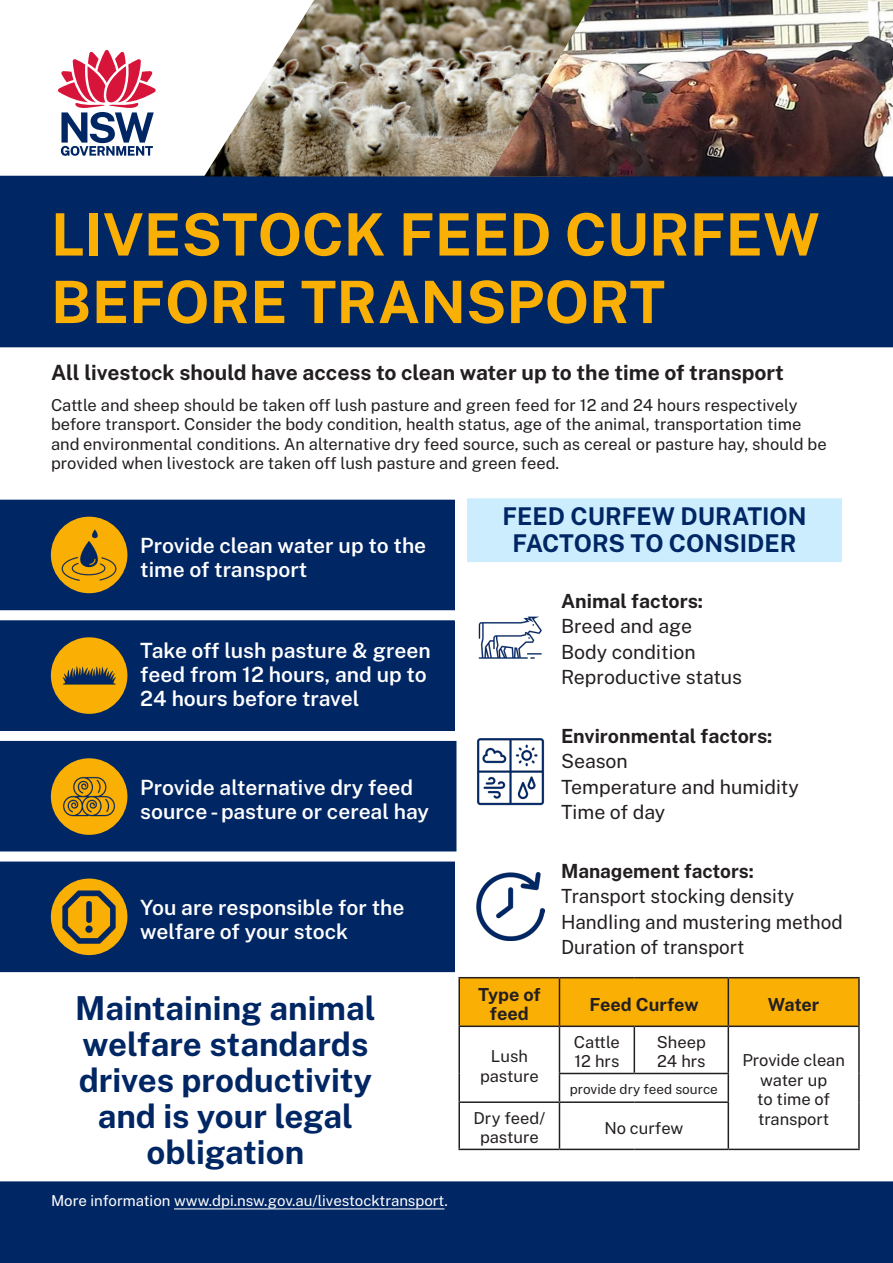
<style>
.page{position:relative;width:893px;height:1263px;background:#fff}
.page>*{position:absolute;margin:0;border:0;box-sizing:border-box;transform-origin:0 0}
.t1{font:700 58.5px/67.5px "Public Sans";color:#faaf05}
.t2{font:700 33px/36px "Public Sans";color:#002664}
.t3{font:700 24.45px/27px "Public Sans";color:#002664;text-align:center}
.t4{font:600 21px/24px "Public Sans";color:#fff}
.t5{font:700 21px "Public Sans";color:#231f20}
.t6{font:19.5px/25.5px "Public Sans";color:#231f20}
.t7{font:700 18px/19.5px "Public Sans";color:#231f20;text-align:center}
.Paragraph_Style_1{font:16.5px/19.5px "Public Sans";color:#231f20;text-align:center}
.t8{font:15px "Public Sans";color:#fff}
.t9{font:13.5px "Public Sans";color:#231f20}
.s1{font-weight:700}
</style>
<div class="page">
<div style="left:460px;top:978px;width:398px;height:47px;background:#faaf05"></div>
<hr style="left:458px;top:977px;width:101px;height:1px;background:#231f20">
<hr style="left:458px;top:978px;width:2px;height:47px;background:#231f20">
<hr style="left:559px;top:977px;width:75px;height:1px;background:#231f20">
<hr style="left:559px;top:978px;width:1px;height:47px;background:#231f20">
<hr style="left:634px;top:977px;width:94px;height:1px;background:#231f20">
<hr style="left:728px;top:977px;width:132px;height:1px;background:#231f20">
<hr style="left:728px;top:978px;width:1px;height:47px;background:#231f20">
<hr style="left:858px;top:978px;width:2px;height:47px;background:#231f20">
<hr style="left:458px;top:1025px;width:101px;height:2px;background:#231f20">
<hr style="left:458px;top:1027px;width:2px;height:46px;background:#231f20">
<hr style="left:559px;top:1025px;width:75px;height:2px;background:#231f20">
<hr style="left:634px;top:1025px;width:94px;height:2px;background:#231f20">
<hr style="left:634px;top:1027px;width:1px;height:46px;background:#231f20">
<hr style="left:728px;top:1025px;width:132px;height:2px;background:#231f20">
<hr style="left:858px;top:1027px;width:2px;height:46px;background:#231f20">
<hr style="left:458px;top:1073px;width:2px;height:28px;background:#231f20">
<hr style="left:559px;top:1073px;width:75px;height:1px;background:#231f20">
<hr style="left:634px;top:1073px;width:95px;height:1px;background:#231f20">
<hr style="left:858px;top:1073px;width:2px;height:29px;background:#231f20">
<hr style="left:458px;top:1101px;width:101px;height:2px;background:#231f20">
<hr style="left:458px;top:1103px;width:2px;height:45px;background:#231f20">
<hr style="left:559px;top:1101px;width:75px;height:2px;background:#231f20">
<hr style="left:559px;top:1103px;width:1px;height:45px;background:#231f20">
<hr style="left:634px;top:1101px;width:95px;height:2px;background:#231f20">
<hr style="left:728px;top:1103px;width:1px;height:45px;background:#231f20">
<hr style="left:858px;top:1102px;width:2px;height:46px;background:#231f20">
<hr style="left:458px;top:1148px;width:101px;height:2px;background:#231f20">
<hr style="left:559px;top:1148px;width:75px;height:2px;background:#231f20">
<hr style="left:634px;top:1148px;width:94px;height:2px;background:#231f20">
<hr style="left:728px;top:1148px;width:132px;height:2px;background:#231f20">
<hr style="left:559px;top:1027px;width:1px;height:46px;background:#231f20">
<hr style="left:728px;top:1027px;width:1px;height:46px;background:#231f20">
<svg style="left:559px;top:1074px;width:1px;height:27px"></svg>
<svg style="left:728px;top:1074px;width:1px;height:27px"></svg>
<div style="left:0;top:1181px;width:893px;height:82px;background:#002664"></div>
<div style="left:467px;top:498px;width:375px;height:64px;background:#cbedfd;border:2px solid #cbedfd"></div>
<div style="left:0;top:176px;width:893px;height:171px;background:#002664"></div>
<img style="left:204px;top:0;width:285px;height:176px">
<img style="left:489px;top:0;width:404px;height:176px">
<svg style="left:58px;top:50px;width:98px;height:106px"></svg>
<hr style="left:174px;top:1208px;width:270px;height:1px;background:#fff">
<div style="left:0;top:741px;width:456px;height:110px;background:#002664"></div>
<div style="left:51px;top:758px;width:76px;height:77px;background:#faaf05;border-radius:50%"></div>
<img style="left:62px;top:769px;width:55px;height:55px">
<div style="left:0;top:500px;width:455px;height:110px;background:#002664"></div>
<div style="left:51px;top:517px;width:76px;height:76px;background:#faaf05;border-radius:50%"></div>
<img style="left:62px;top:527px;width:55px;height:56px">
<div style="left:0;top:861px;width:455px;height:111px;background:#002664"></div>
<div style="left:51px;top:878px;width:76px;height:77px;background:#faaf05;border-radius:50%"></div>
<img style="left:62px;top:889px;width:55px;height:55px">
<div style="left:0;top:620px;width:455px;height:111px;background:#002664"></div>
<div style="left:51px;top:637px;width:76px;height:77px;background:#faaf05;border-radius:50%"></div>
<img style="left:62px;top:648px;width:55px;height:55px">
<img style="left:478px;top:616px;width:64px;height:43px">
<img style="left:477px;top:738px;width:67px;height:68px">
<img style="left:476px;top:872px;width:68px;height:69px">
<p class="t1" style="left:51px;top:197px;width:770px">LIVESTOCK FEED CURFEW<br>BEFORE TRANSPORT</p>
<p class="t5" style="left:51px;top:357px;width:734px">All livestock should have access to clean water up to the time of transport</p>
<p class="Paragraph_Style_1" style="left:51px;top:394px;width:777px;text-align:left">Cattle and sheep should be taken off lush pasture and green feed for 12 and 24 hours respectively before transport. Consider the body condition, health status, age of the animal, transportation time and environmental conditions. An alternative dry feed source, such as cereal or pasture hay, should be provided when livestock are taken off lush pasture and green feed.</p>
<p class="t3" style="left:502px;top:501px;width:306px">FEED CURFEW DURATION<br>FACTORS TO CONSIDER</p>
<p class="t4" style="left:140px;top:532px;width:287px">Provide clean water up to the time of transport</p>
<p class="t4" style="left:140px;top:637px;width:292px">Take off lush pasture &amp; green feed from 12 hours, and up to<br>24 hours before travel</p>
<p class="t4" style="left:140px;top:774px;width:290px">Provide alternative dry feed source - pasture or cereal hay</p>
<p class="t4" style="left:140px;top:894px;width:266px">You are responsible for the welfare of your stock</p>
<p class="t2" style="left:75px;top:988px;width:302px">Maintaining animal welfare standards</p>
<p class="t2" style="left:79px;top:1060px;width:295px">drives productivity</p>
<p class="t2" style="left:98px;top:1096px;width:257px;text-align:center">and is your legal obligation</p>
<p class="t8" style="left:51px;top:1190px;width:398px">More information www.dpi.nsw.gov.au/livestocktransport.</p>
<p class="t6" style="left:561px;top:587px;width:183px"><span class="s1">Animal factors:<br></span>Breed and age<br>Body condition<br>Reproductive status</p>
<p class="t6" style="left:561px;top:722px;width:239px"><span class="s1">Environmental factors:<br></span>Season<br>Temperature and humidity<br>Time of day</p>
<p class="t6" style="left:561px;top:857px;width:283px"><span class="s1">Management factors:<br></span>Transport stocking density<br>Handling and mustering method<br>Duration of transport</p>
<p class="t7" style="left:478px;top:983px;width:64px">Type of feed</p>
<p class="t7" style="left:589px;top:993px;width:111px">Feed Curfew</p>
<p class="t7" style="left:768px;top:993px;width:53px">Water</p>
<p class="Paragraph_Style_1" style="left:480px;top:1046px;width:60px">Lush pasture</p>
<p class="Paragraph_Style_1" style="left:574px;top:1031px;width:47px">Cattle</p>
<p class="Paragraph_Style_1" style="left:574px;top:1051px;width:46px">12 hrs</p>
<p class="Paragraph_Style_1" style="left:657px;top:1031px;width:51px">Sheep</p>
<p class="Paragraph_Style_1" style="left:657px;top:1051px;width:50px">24 hrs</p>
<p class="Paragraph_Style_1" style="left:742px;top:1050px;width:104px">Provide clean water up<br>to time of transport</p>
<p class="t9" style="left:570px;top:1080px;width:149px">provide dry feed source</p>
<p class="Paragraph_Style_1" style="left:474px;top:1107px;width:73px">Dry feed/ pasture</p>
<p class="Paragraph_Style_1" style="left:604px;top:1117px;width:81px">No curfew</p>
</div>
